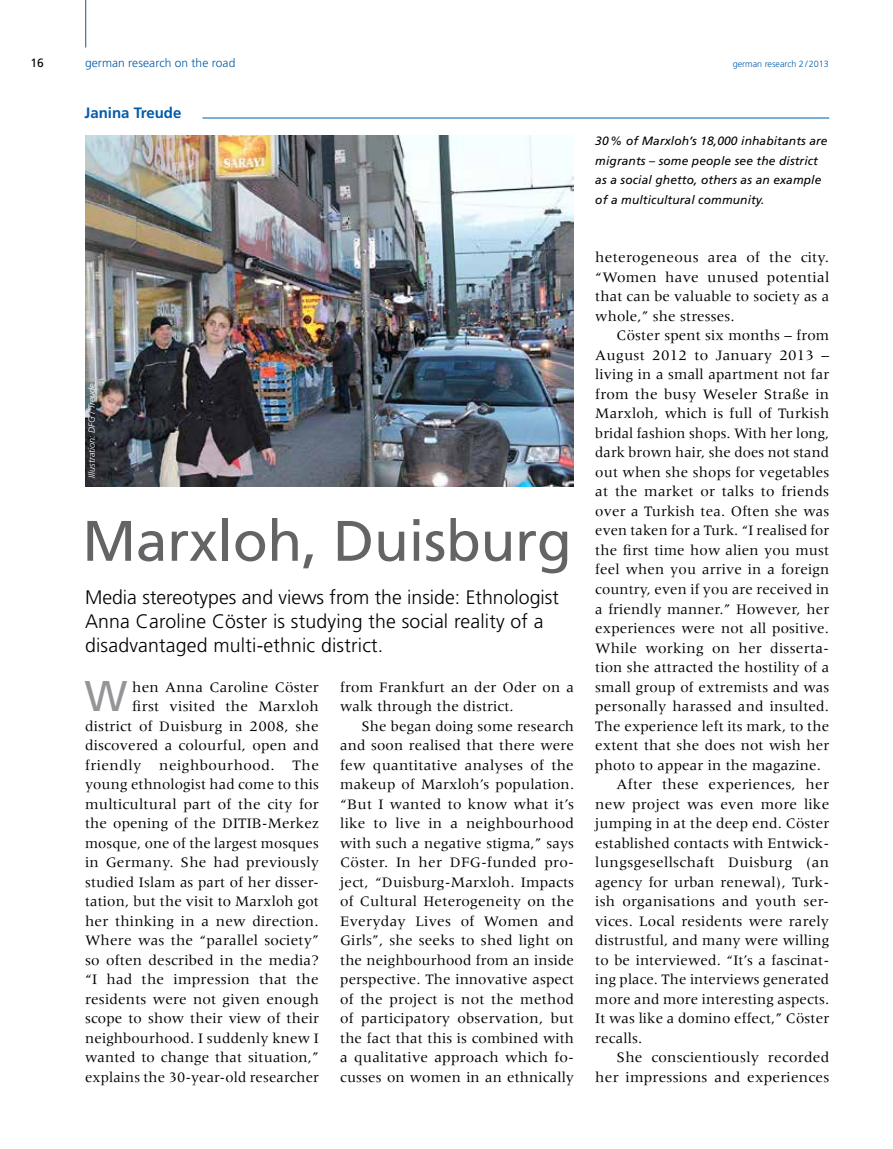
<style>
.page{position:relative;width:893px;height:1149px;background:#fff}
.page>*{position:absolute;margin:0;border:0;box-sizing:border-box;transform-origin:0 0}
.t1{font:57px "Frutiger LT Std";letter-spacing:-.005em;color:#636466}
.t2{font:42.9px "Frutiger LT Std";color:#939598}
.t3{font:300 19.5px/24px "Frutiger LT Std";letter-spacing:.01em;color:#000}
.t4{font:15px/19.5px "Meridien LT Std";letter-spacing:.01em;color:#000;text-align:justify}
.t5{font:700 15px "Frutiger LT Std";color:#005baa}
.t6{font:italic 12px/19.5px "Frutiger LT Std";letter-spacing:.01em;color:#000}
.t7{font:300 12px "Frutiger LT Std";letter-spacing:.005em;color:#005baa}
.t8{font:12px "Frutiger LT Std";color:#000}
.t9{font:italic 300 9px "Frutiger LT Std";color:#fff}
.t10{font:300 9px "Frutiger LT Std";color:#005baa}
</style>
<div class="page">
<hr style="left:202px;top:118px;width:627px;height:1px;background:#005baa">
<img style="left:85px;top:135px;width:489px;height:351px">
<hr style="left:85px;top:0;width:1px;height:48px;background:#005baa">
<p class="t7" style="left:85px;top:56px;width:152px">german research on the road</p>
<p class="t8" style="left:31px;top:56px;width:15px">16</p>
<p class="t10" style="left:733px;top:59px;width:97px">german research 2/2013</p>
<p class="t5" style="left:85px;top:104px;width:98px">Janina Treude</p>
<p class="t9" style="left:87px;top:478px;width:96px;rotate:-90deg">Illustration: DFG / Treude</p>
<h1 class="t1" style="left:82px;top:507px;width:491px">Marxloh, Duisburg</h1>
<h3 class="t3" style="left:85px;top:585px;width:475px">Media stereotypes and views from the inside: Ethnologist<br>Anna Caroline Cöster is studying the social reality of a disadvantaged multi-ethnic district.</h3>
<p class="t4" style="left:85px;top:676px;width:236px;text-align:right">hen Anna Caroline Cöster<br>first visited the Marxloh district of Duisburg in 2008, she discovered a colourful, open and friendly neighbourhood. The young ethnologist had come to this multicultural part of the city for the opening of the DITIB-Merkez mosque, one of the largest mosques in Germany. She had previously studied Islam as part of her disser&shy;tation, but the visit to Marxloh got her thinking in a new direction.<br>Where was the “parallel society” so often described in the media? “I had the impression that the residents were not given enough scope to show their view of their neighbourhood. I suddenly knew I wanted to change that situation,” explains the 30-year-old researcher</p>
<p class="t4" style="left:340px;top:676px;width:235px">from Frankfurt an der Oder on a walk through the district.</p>
<h2 class="t2" style="left:85px;top:670px;width:44px">W</h2>
<p class="t4" style="left:340px;top:715px;width:235px;text-indent:21px">She began doing some research and soon realised that there were few quantitative analyses of the makeup of Marxloh’s population. “But I wanted to know what it’s like to live in a neighbourhood with such a negative stigma,” says Cöster. In her DFG-funded pro&shy;ject, “Duisburg-Marxloh. Impacts of Cultural Heterogeneity on the Everyday Lives of Women and Girls”, she seeks to shed light on the neighbourhood from an inside perspective. The innovative aspect of the project is not the method of participatory observation, but the fact that this is combined with a qualitative approach which fo&shy;cusses on women in an ethnically</p>
<p class="t6" style="left:595px;top:131px;width:234px">30% of Marxloh’s 18,000 inhabitants are migrants – some people see the district as a social ghetto, others as an example of a multicultural community.</p>
<p class="t4" style="left:595px;top:247px;width:235px">heterogeneous area of the city. “Women have unused potential that can be valuable to society as a whole,” she stresses.</p>
<p class="t4" style="left:617px;top:325px;width:214px">Cöster spent six months – from</p>
<p class="t4" style="left:595px;top:345px;width:235px">August 2012 to January 2013 –</p>
<p class="t4" style="left:595px;top:364px;width:235px">living in a small apartment not far</p>
<p class="t4" style="left:595px;top:384px;width:235px">from the busy Weseler Straße in</p>
<p class="t4" style="left:595px;top:403px;width:235px">Marxloh, which is full of Turkish</p>
<p class="t4" style="left:595px;top:423px;width:236px">bridal fashion shops. With her long,</p>
<p class="t4" style="left:595px;top:442px;width:235px">dark brown hair, she does not stand</p>
<p class="t4" style="left:595px;top:462px;width:235px">out when she shops for vegetables</p>
<p class="t4" style="left:595px;top:481px;width:235px">at the market or talks to friends</p>
<p class="t4" style="left:595px;top:501px;width:235px">over a Turkish tea. Often she was</p>
<p class="t4" style="left:595px;top:520px;width:235px">even taken for a Turk. “I realised for</p>
<p class="t4" style="left:595px;top:540px;width:235px">the first time how alien you must</p>
<p class="t4" style="left:595px;top:559px;width:235px">feel when you arrive in a foreign</p>
<p class="t4" style="left:595px;top:579px;width:236px">country, even if you are received in</p>
<p class="t4" style="left:595px;top:598px;width:235px">a friendly manner.” However, her</p>
<p class="t4" style="left:595px;top:618px;width:235px">experiences were not all positive.</p>
<p class="t4" style="left:595px;top:637px;width:235px">While working on her disserta-</p>
<p class="t4" style="left:595px;top:657px;width:235px">tion she attracted the hostility of a</p>
<p class="t4" style="left:595px;top:676px;width:235px">small group of extremists and was</p>
<p class="t4" style="left:595px;top:696px;width:235px">personally harassed and insulted.</p>
<p class="t4" style="left:595px;top:715px;width:235px">The experience left its mark, to the</p>
<p class="t4" style="left:595px;top:735px;width:235px">extent that she does not wish her</p>
<p class="t4" style="left:595px;top:754px;width:227px">photo to appear in the magazine.</p>
<p class="t4" style="left:617px;top:774px;width:214px">After these experiences, her</p>
<p class="t4" style="left:595px;top:793px;width:235px">new project was even more like</p>
<p class="t4" style="left:595px;top:813px;width:235px">jumping in at the deep end. Cöster</p>
<p class="t4" style="left:595px;top:832px;width:235px">established contacts with Entwick-</p>
<p class="t4" style="left:595px;top:852px;width:235px">lungsgesellschaft Duisburg (an</p>
<p class="t4" style="left:595px;top:871px;width:235px">agency for urban renewal), Turk-</p>
<p class="t4" style="left:595px;top:891px;width:235px">ish organisations and youth ser-</p>
<p class="t4" style="left:595px;top:910px;width:235px">vices. Local residents were rarely</p>
<p class="t4" style="left:595px;top:930px;width:235px">distrustful, and many were willing</p>
<p class="t4" style="left:595px;top:949px;width:235px">to be interviewed. “It’s a fascinat-</p>
<p class="t4" style="left:595px;top:969px;width:235px">ing place. The interviews generated</p>
<p class="t4" style="left:595px;top:988px;width:235px">more and more interesting aspects.</p>
<p class="t4" style="left:595px;top:1008px;width:235px">It was like a domino effect,” Cöster</p>
<p class="t4" style="left:595px;top:1027px;width:48px">recalls.</p>
<p class="t4" style="left:617px;top:1047px;width:214px">She conscientiously recorded</p>
<p class="t4" style="left:595px;top:1066px;width:235px">her impressions and experiences</p>
</div>
